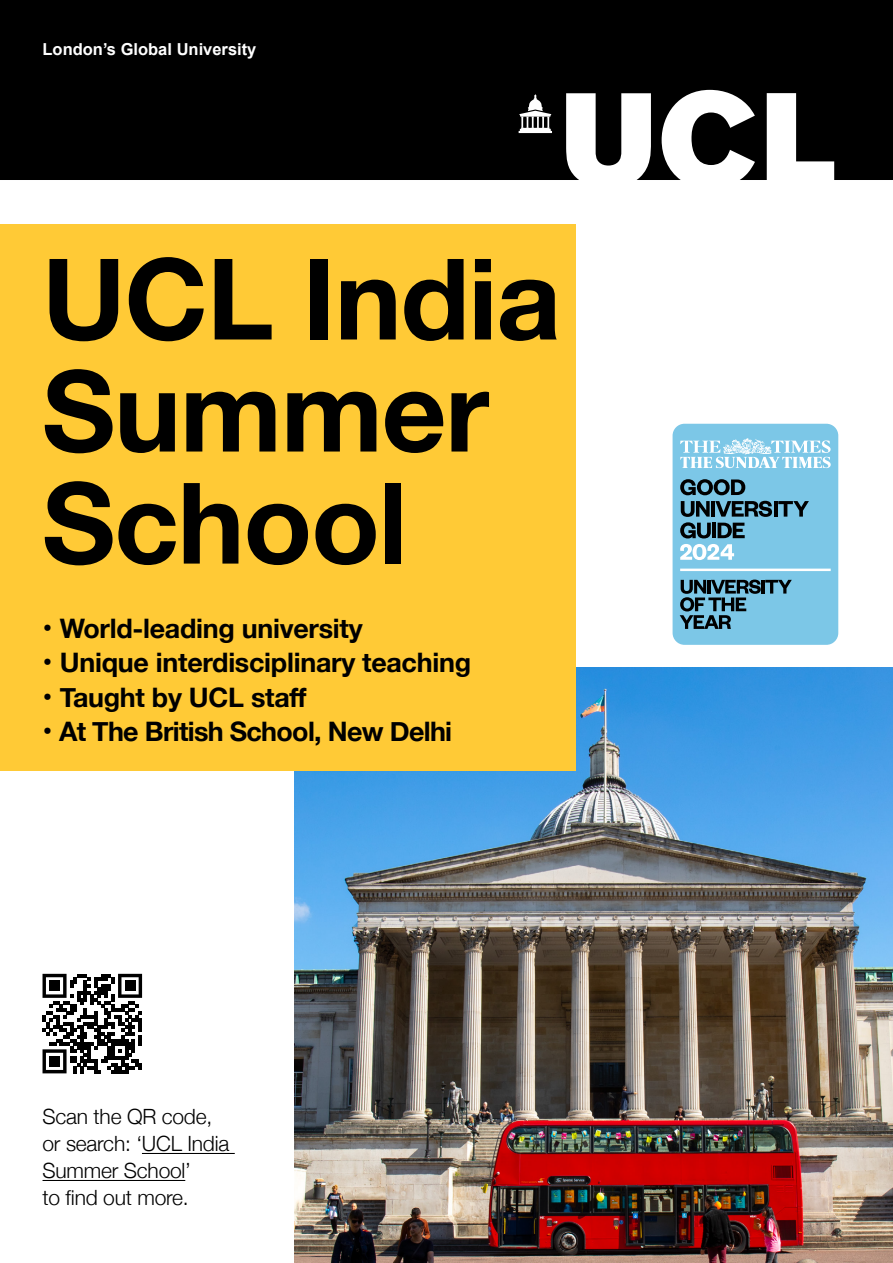
<style>
.page{position:relative;width:893px;height:1263px;background:#fff}
.page>*{position:absolute;margin:0;border:0;box-sizing:border-box;transform-origin:0 0}
.t1{font:700 112.65px/112.1px "Helvetica Neue";letter-spacing:-.01em;color:#000}
.t2{font:700 26.85px "Helvetica Neue";letter-spacing:-.01em;color:#000}
.t3{font:300 21px/27px "Helvetica Neue";letter-spacing:-.01em;color:#000}
.t4{font:700 16.5px "Arial";color:#fff}
.s1{font-size:28.5px}
</style>
<div class="page">
<img style="left:294px;top:668px;width:599px;height:595px">
<div style="left:0;top:224px;width:576px;height:546px;background:#ffca36"></div>
<svg style="left:0;top:0;width:893px;height:180px;background:#141414"></svg>
<svg style="left:519px;top:94px;width:33px;height:39px"></svg>
<hr style="left:142px;top:1153px;width:93px;height:1px;background:#000">
<hr style="left:43px;top:1180px;width:142px;height:1px;background:#000">
<svg style="left:672px;top:423px;width:167px;height:222px;background:#78b5cf"></svg>
<hr style="left:680px;top:569px;width:151px;height:2px;background:#fff">
<svg style="left:43px;top:974px;width:99px;height:99px"></svg>
<p class="t4" style="left:43px;top:38px;width:215px">London’s Global University</p>
<h1 class="t1" style="left:42px;top:246px;width:520px">UCL India<br>Summer<br>School</h1>
<p class="t2" style="left:43px;top:607px;width:322px"><span class="s1">•</span> World-leading university</p>
<p class="t2" style="left:43px;top:642px;width:430px"><span class="s1">•</span> Unique interdisciplinary teaching</p>
<p class="t2" style="left:43px;top:676px;width:266px"><span class="s1">•</span> Taught by UCL staff</p>
<p class="t2" style="left:43px;top:710px;width:411px"><span class="s1">•</span> At The British School, New Delhi</p>
<p class="t3" style="left:43px;top:1102px;width:188px">Scan the QR code, or search: ‘UCL India<br>Summer School’<br>to find out more.</p>
</div>
